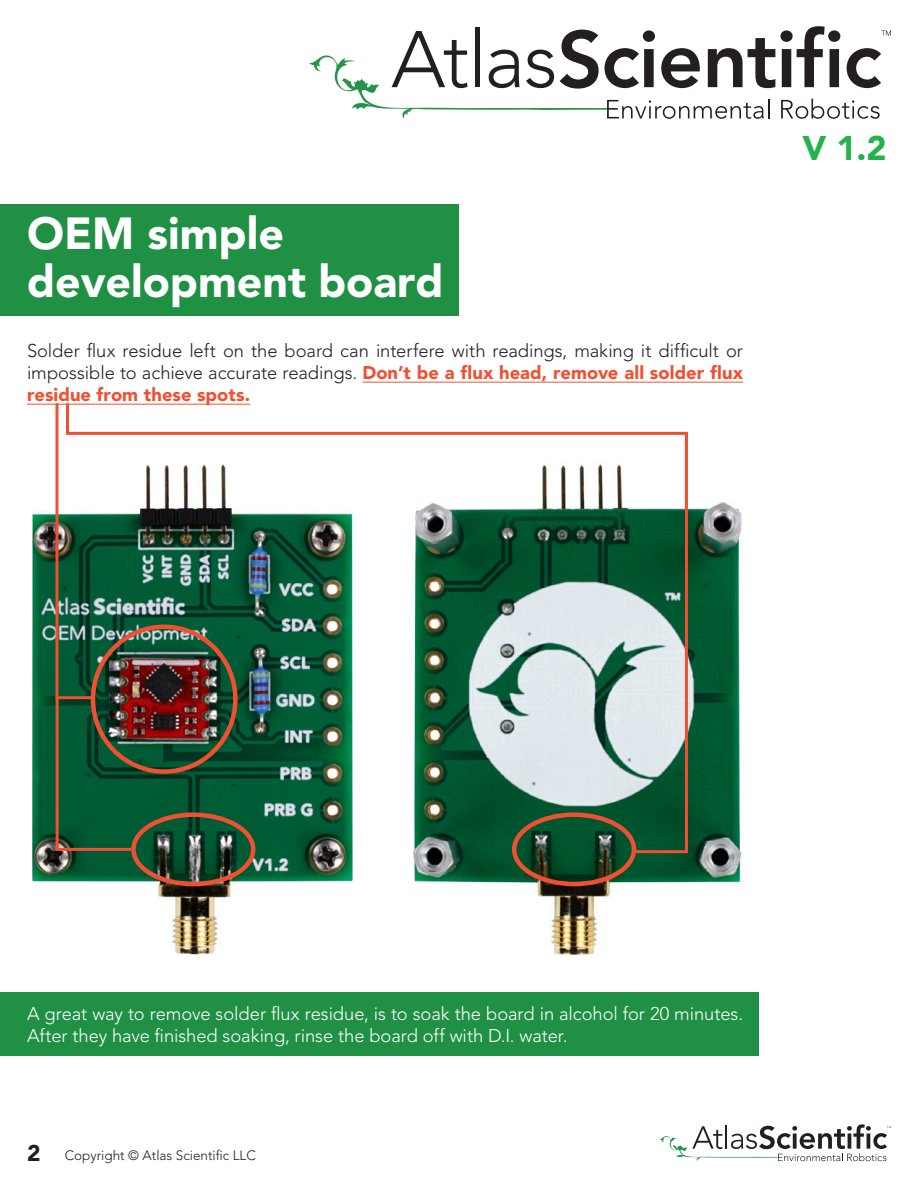
<style>
.page{position:relative;width:918px;height:1188px;background:#fff}
.page>*{position:absolute;margin:0;border:0;box-sizing:border-box;transform-origin:0 0}
.t1{font:900 44.7px "Avenir";color:#fff}
.t2{font:900 33.9px "Avenir";color:#23b24b}
.t3{font:300 18.3px/22px "Avenir";letter-spacing:-.005em;color:#231f20;text-align:justify}
.t4{font:300 18.3px/22px "Avenir";letter-spacing:-.005em;color:#fff}
.t5{font:300 13.5px "Avenir";color:#231f20}
.s1{font-weight:900;color:#ef5032}
.s2{font-weight:900;font-size:22.65px}
</style>
<div class="page">
<svg style="left:309px;top:26px;width:582px;height:93px"></svg>
<svg style="left:660px;top:1124px;width:231px;height:37px"></svg>
<div style="left:0;top:993px;width:758px;height:63px;background:#1f9044"></div>
<img style="left:413px;top:502px;width:329px;height:454px">
<img style="left:32px;top:513px;width:321px;height:442px">
<hr style="left:362px;top:382px;width:381px;height:1px;background:#ef5032">
<hr style="left:27px;top:404px;width:223px;height:1px;background:#ef5032">
<div style="left:512px;top:812px;width:124px;height:74px;border:4px solid #ef5032;border-radius:50%"></div>
<div style="left:131px;top:812px;width:124px;height:74px;border:4px solid #ef5032;border-radius:50%"></div>
<img style="left:64px;top:403px;width:625px;height:452px">
<div style="left:0;top:204px;width:459px;height:112px;background:#1f9044"></div>
<svg style="left:54px;top:403px;width:80px;height:449px"></svg>
<p class="t1" style="left:27px;top:207px;width:258px">OEM simple</p>
<p class="t1" style="left:27px;top:254px;width:418px">development board</p>
<p class="t3" style="left:27px;top:340px;width:718px">Solder flux residue left on the board can interfere with readings, making it difficult or impossible to achieve accurate readings. <span class="s1">Don’t be a flux head, remove all solder flux residue from these spots.</span></p>
<h2 class="t2" style="left:802px;top:128px;width:86px">V 1.2</h2>
<p class="t4" style="left:27px;top:1003px;width:718px">A great way to remove solder flux residue, is to soak the board in alcohol for 20 minutes.<br>After they have finished soaking, rinse the board off with D.I. water.</p>
<p class="t5" style="left:27px;top:1148px;width:230px"><span class="s2">2</span> Copyright © Atlas Scientific LLC</p>
</div>
